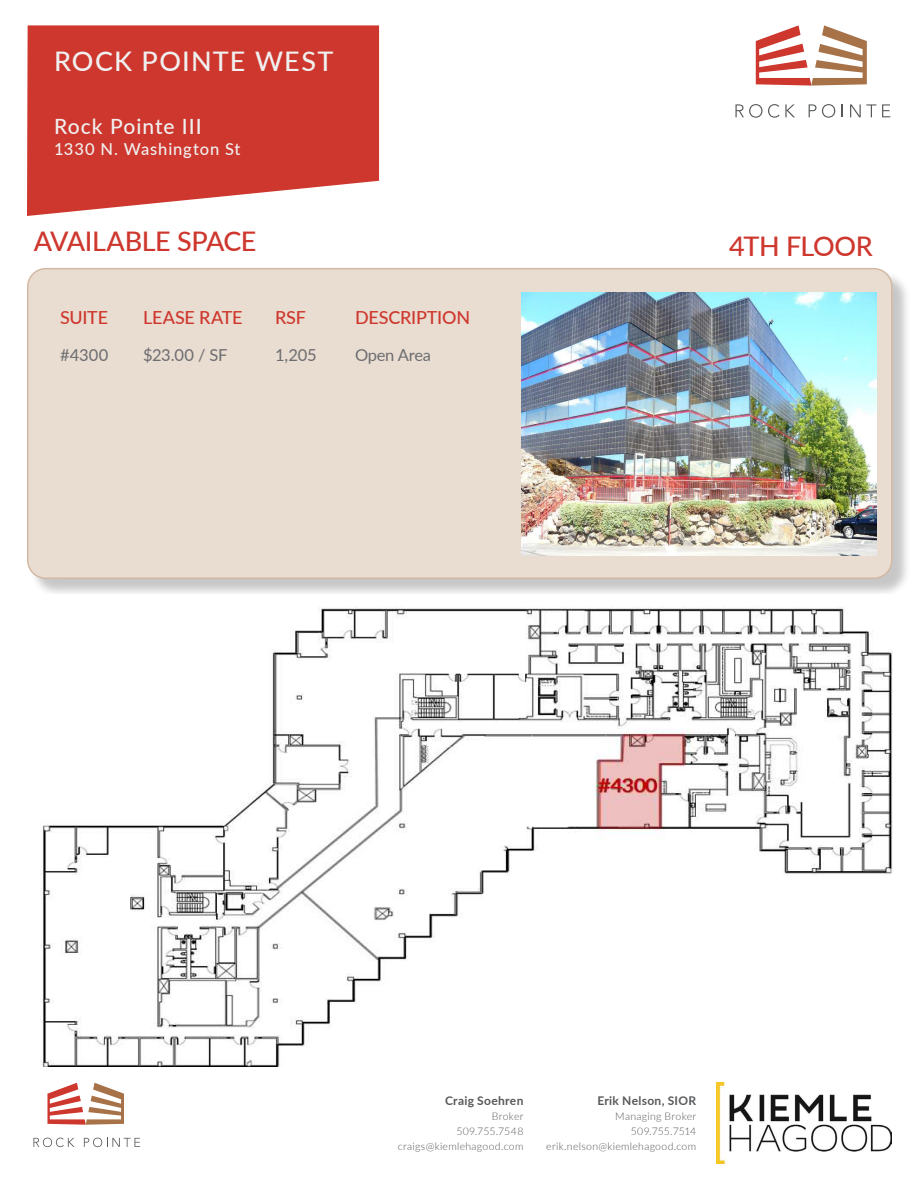
<style>
.page{position:relative;width:918px;height:1188px;background:#fff}
.page>*{position:absolute;margin:0;border:0;box-sizing:border-box;transform-origin:0 0}
.Subhead{font:500 27px "Lato";letter-spacing:-.02em;color:#ce372d}
.t1{font:500 27px "Lato";letter-spacing:.045em;color:#f0f0f0}
.t2{font:500 21px "Lato";letter-spacing:.045em;color:#f0f0f0}
.Subhead-2{font:500 18px "Lato";letter-spacing:-.015em;color:#ce372d}
.Legalese{font:16.5px "Lato";letter-spacing:-.015em;color:#6c6d70}
.t3{font:500 16.5px "Lato";letter-spacing:.05em;color:#f0f0f0}
.Broker_Info{font:700 12px "Lato";letter-spacing:.025em;color:#57585a}
.Broker_Info-2{font:300 10.5px/15px "Lato";letter-spacing:.025em;color:#57585a;text-align:right}
</style>
<div class="page">
<svg style="left:27px;top:25px;width:352px;height:191px;background:#d34b42"></svg>
<svg style="left:756px;top:25px;width:111px;height:61px"></svg>
<svg style="left:735px;top:104px;width:60px;height:14px"></svg>
<svg style="left:809px;top:104px;width:26px;height:14px"></svg>
<svg style="left:842px;top:104px;width:1px;height:13px"></svg>
<svg style="left:850px;top:104px;width:26px;height:13px"></svg>
<svg style="left:882px;top:104px;width:8px;height:13px"></svg>
<svg style="left:47px;top:1083px;width:77px;height:42px"></svg>
<svg style="left:33px;top:1138px;width:41px;height:9px"></svg>
<svg style="left:84px;top:1138px;width:56px;height:9px"></svg>
<img style="left:717px;top:1083px;width:174px;height:81px">
<div style="left:29px;top:270px;width:882px;height:327px;background:#231f20;opacity:.25"></div>
<div style="left:28px;top:269px;width:864px;height:309px;background:#e9dcd1;border-radius:18px"></div>
<div style="left:27px;top:268px;width:866px;height:311px;border:2px solid #d3b9a3;border-radius:18px"></div>
<img style="left:522px;top:292px;width:355px;height:264px">
<img style="left:29px;top:594px;width:864px;height:472px">
<p class="t1" style="left:54px;top:42px;width:281px">ROCK POINTE WEST</p>
<p class="t2" style="left:54px;top:112px;width:149px">Rock Pointe III</p>
<p class="t3" style="left:54px;top:138px;width:188px">1330 N. Washington St</p>
<p class="Subhead" style="left:34px;top:222px;width:224px">AVAILABLE SPACE</p>
<p class="Subhead-2" style="left:60px;top:305px;width:50px">SUITE</p>
<p class="Subhead-2" style="left:143px;top:305px;width:101px">LEASE RATE</p>
<p class="Subhead-2" style="left:275px;top:305px;width:32px">RSF</p>
<p class="Subhead-2" style="left:355px;top:305px;width:117px">DESCRIPTION</p>
<p class="Legalese" style="left:60px;top:343px;width:50px">#4300</p>
<p class="Legalese" style="left:143px;top:343px;width:86px">$23.00 / SF</p>
<p class="Legalese" style="left:275px;top:343px;width:43px">1,205</p>
<p class="Legalese" style="left:355px;top:343px;width:77px">Open Area</p>
<p class="Subhead" style="left:729px;top:227px;width:145px">4TH FLOOR</p>
<p class="Broker_Info" style="left:445px;top:1092px;width:80px">Craig Soehren</p>
<p class="Broker_Info-2" style="left:456px;top:1108px;width:69px">Broker<br>509.755.7548</p>
<p class="Broker_Info-2" style="left:398px;top:1138px;width:127px">craigs@kiemlehagood.com</p>
<p class="Broker_Info" style="left:597px;top:1092px;width:100px">Erik Nelson, SIOR</p>
<p class="Broker_Info-2" style="left:615px;top:1108px;width:82px">Managing Broker<br>509.755.7514</p>
<p class="Broker_Info-2" style="left:546px;top:1138px;width:151px">erik.nelson@kiemlehagood.com</p>
</div>
